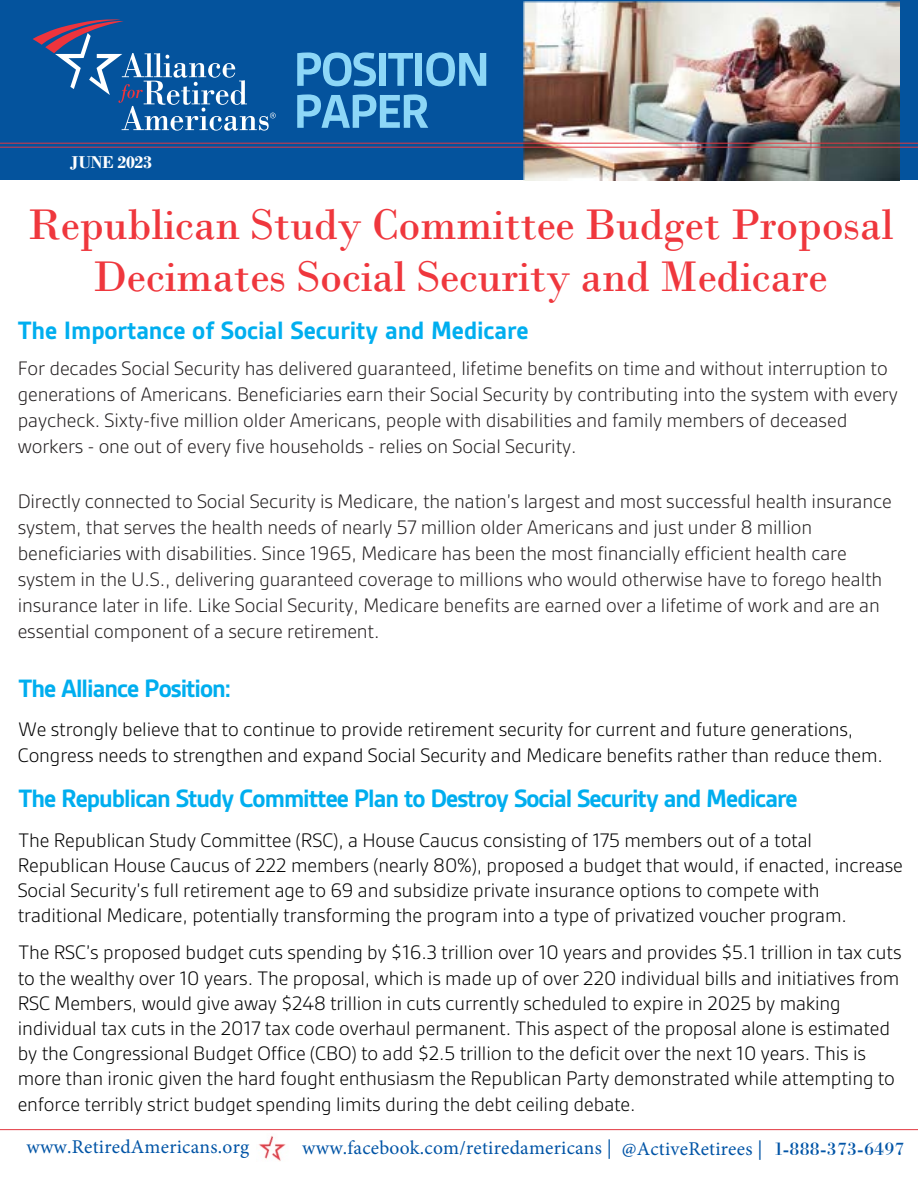
<style>
.page{position:relative;width:918px;height:1188px;background:#fff}
.page>*{position:absolute;margin:0;border:0;box-sizing:border-box;transform-origin:0 0}
.t1{font:700 51px/42px "Gesta";letter-spacing:-.04em;color:#8dd7f7}
.t2{font:45px/52.5px "Bodoni";letter-spacing:-.01em;color:#ef373d;text-align:center}
.t3{font:700 27px "Gesta";letter-spacing:-.035em;color:#00aeef}
.t4{font:700 27px "Gesta";letter-spacing:-.005em;color:#00aeef}
.t5{font:300 21px/25.2px "Gesta";letter-spacing:-.005em;color:#000}
.t6{font:300 21px/26px "Gesta";letter-spacing:-.005em;color:#231f20}
.t7{font:19.5px "Minion Pro";letter-spacing:.01em;color:#0054a6}
.t8{font:700 18px "Bodoni";letter-spacing:-.015em;color:#fff}
.s1{font-family:"Bodoni BT";color:#0154a6}
</style>
<div class="page">
<div style="left:0;top:0;width:918px;height:180px;background:#04539d"></div>
<img style="left:524px;top:2px;width:376px;height:178px">
<svg style="left:33px;top:19px;width:243px;height:112px"></svg>
<hr style="left:0;top:143px;width:918px;height:1px;background:#e33740">
<hr style="left:0;top:147px;width:918px;height:1px;background:#e33740">
<hr style="left:0;top:1129px;width:918px;height:1px;background:#e33740">
<img style="left:258px;top:1135px;width:28px;height:26px">
<p class="t8" style="left:70px;top:152px;width:84px">JUNE 2023</p>
<h1 class="t1" style="left:293px;top:49px;width:198px">POSITION<br>PAPER</h1>
<h2 class="t2" style="left:27px;top:198px;width:868px">Republican Study Committee Budget Proposal<br>Decimates Social Security and Medicare</h2>
<p class="t4" style="left:18px;top:314px;width:513px">The Importance of Social Security and Medicare</p>
<p class="t6" style="left:18px;top:355px;width:882px">For decades Social Security has delivered guaranteed, lifetime benefits on time and without interruption to generations of Americans. Beneficiaries earn their Social Security by contributing into the system with every paycheck. Sixty-five million older Americans, people with disabilities and family members of deceased workers - one out of every five households - relies on Social Security.</p>
<p class="t6" style="left:18px;top:488px;width:876px">Directly connected to Social Security is Medicare, the nation’s largest and most successful health insurance system, that serves the health needs of nearly 57 million older Americans and just under 8 million beneficiaries with disabilities. Since 1965, Medicare has been the most financially efficient health care system in the U.S., delivering guaranteed coverage to millions who would otherwise have to forego health insurance later in life. Like Social Security, Medicare benefits are earned over a lifetime of work and are an essential component of a secure retirement.</p>
<p class="t3" style="left:19px;top:672px;width:214px">The Alliance Position:</p>
<p class="t5" style="left:18px;top:716px;width:867px;line-height:26.1px">We strongly believe that to continue to provide retirement security for current and future generations,<br>Congress needs to strengthen and expand Social Security and Medicare benefits rather than reduce them.</p>
<p class="t3" style="left:19px;top:782px;width:781px">The Republican Study Committee Plan to Destroy Social Security and Medicare</p>
<p class="t5" style="left:18px;top:827px;width:887px">The Republican Study Committee (RSC), a House Caucus consisting of 175 members out of a total Republican House Caucus of 222 members (nearly 80%), proposed a budget that would, if enacted, increase Social Security’s full retirement age to 69 and subsidize private insurance options to compete with traditional Medicare, potentially transforming the program into a type of privatized voucher program.</p>
<p class="t5" style="left:18px;top:940px;width:885px">The RSC’s proposed budget cuts spending by $16.3 trillion over 10 years and provides $5.1 trillion in tax cuts to the wealthy over 10 years. The proposal, which is made up of over 220 individual bills and initiatives from RSC Members, would give away $248 trillion in cuts currently scheduled to expire in 2025 by making individual tax cuts in the 2017 tax code overhaul permanent. This aspect of the proposal alone is estimated by the Congressional Budget Office (CBO) to add $2.5 trillion to the deficit over the next 10 years. This is more than ironic given the hard fought enthusiasm the Republican Party demonstrated while attempting to enforce terribly strict budget spending limits during the debt ceiling debate.</p>
<p class="t7" style="left:26px;top:1134px;width:224px">www.RetiredAmericans.org</p>
<p class="t7" style="left:302px;top:1135px;width:604px">www.facebook.com/retiredamericans | @ActiveRetirees | <span class="s1">1-888-373-6497</span></p>
</div>
